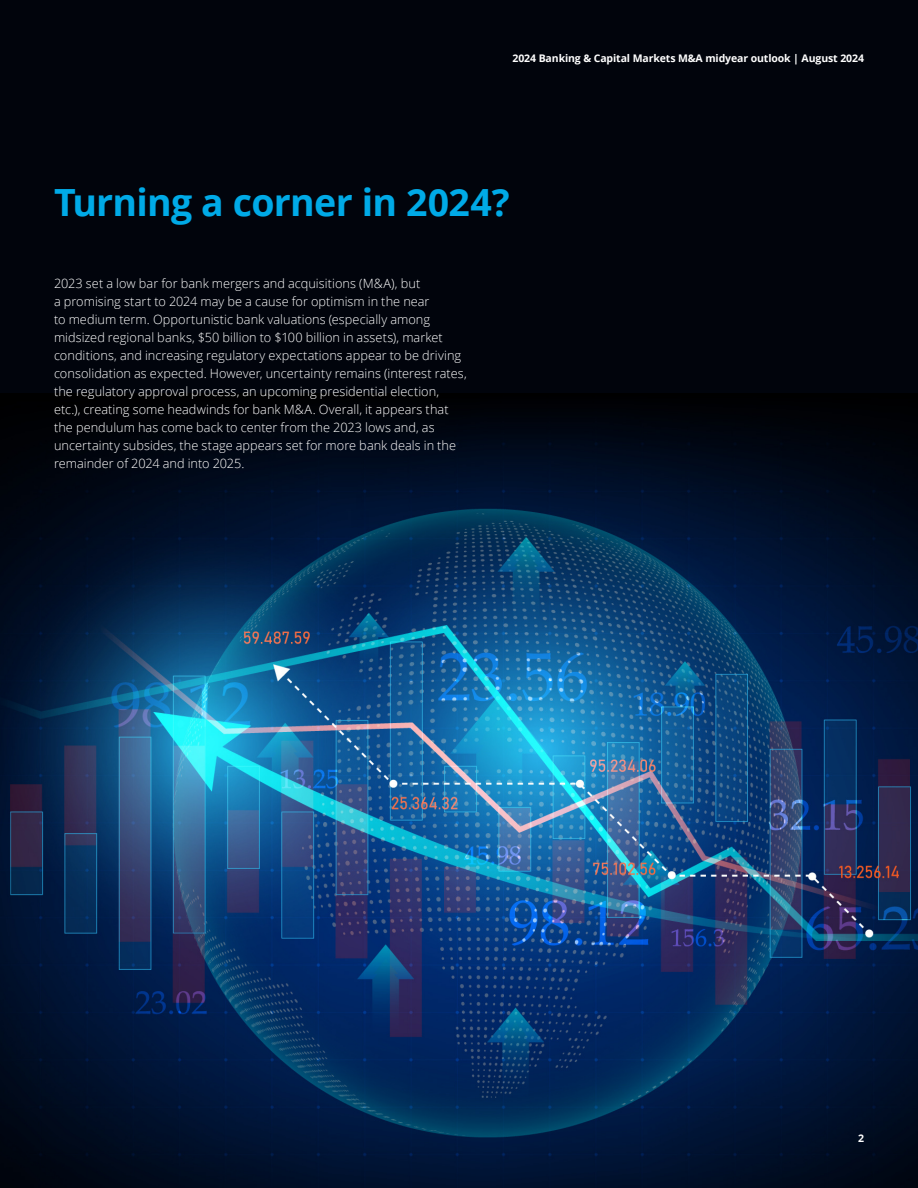
<style>
.page{position:relative;width:918px;height:1188px;background:#01040c}
.page>*{position:absolute;margin:0;border:0;box-sizing:border-box;transform-origin:0 0}
.t1{font:700 37.5px "Open Sans";letter-spacing:-.02em;color:#00aae7}
.t2{font:300 12.75px/18px "Open Sans";letter-spacing:.005em;color:#fff}
.t3{font:700 10.5px "Open Sans";letter-spacing:-.01em;color:#fff}
</style>
<div class="page">
<img style="left:0;top:394px;width:918px;height:794px">
<p class="t3" style="left:513px;top:51px;width:353px">2024 Banking &amp; Capital Markets M&amp;A midyear outlook | August 2024</p>
<h1 class="t1" style="left:54px;top:176px;width:457px">Turning a corner in 2024?</h1>
<p class="t2" style="left:54px;top:274px;width:414px">2023 set a low bar for bank mergers and acquisitions (M&amp;A), but<br>a promising start to 2024 may be a cause for optimism in the near<br>to medium term. Opportunistic bank valuations (especially among midsized regional banks, $50 billion to $100 billion in assets), market conditions, and increasing regulatory expectations appear to be driving consolidation as expected. However, uncertainty remains (interest rates, the regulatory approval process, an upcoming presidential election, etc.), creating some headwinds for bank M&amp;A. Overall, it appears that the pendulum has come back to center from the 2023 lows and, as uncertainty subsides, the stage appears set for more bank deals in the remainder of 2024 and into 2025.</p>
<p class="t3" style="left:858px;top:1131px;width:7px">2</p>
</div>
